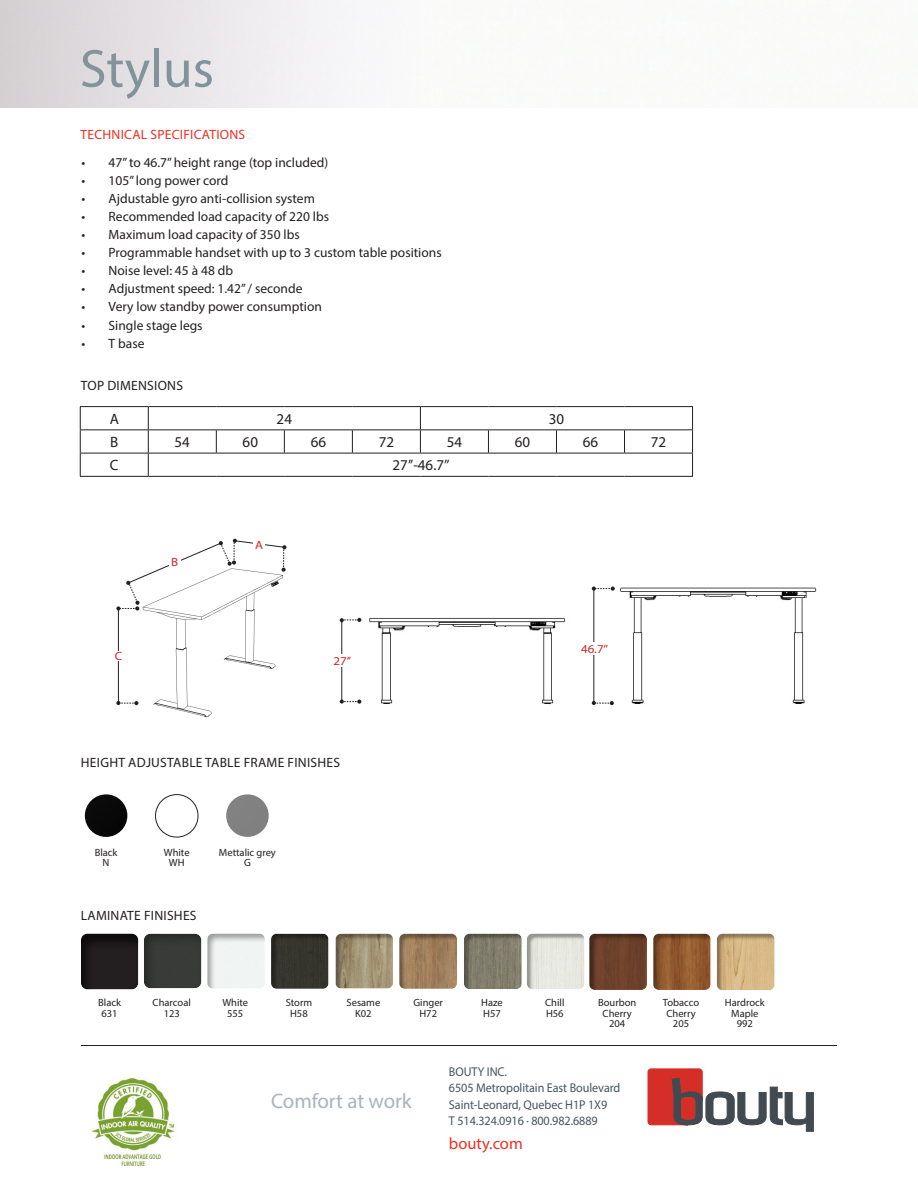
<style>
.page{position:relative;width:918px;height:1188px;background:#fff}
.page>*{position:absolute;margin:0;border:0;box-sizing:border-box;transform-origin:0 0}
.t1{font:54px "Myriad Pro";color:#83939c}
.t2{font:21px "Myriad Pro";letter-spacing:-.005em;color:#a8b4bc}
.t3{font:16.5px "Myriad Pro";color:#ee2e22}
.t4{font:15px "Myriad Pro";color:#231f20}
.t5{font:13.5px "Myriad Pro";color:#231f20}
.t6{font:13.5px "Myriad Pro";letter-spacing:.02em;color:#231f20}
.t7{font:13.5px "Myriad Pro";letter-spacing:.02em;color:#ee2e22}
.t8{font:12.75px/16.5px "Myriad Pro";letter-spacing:-.005em;color:#45555f;scale:.95 1}
.t9{font:12px "Myriad Pro";color:#d1232a;scale:1.08 1}
.t10{font:10.5px/10.5px "Myriad Pro";color:#231f20;text-align:center}
</style>
<div class="page">
<img style="left:369px;top:586px;width:448px;height:120px">
<hr style="left:342px;top:620px;width:1px;height:82px;background:#231f20">
<svg style="left:340px;top:699px;width:21px;height:5px"></svg>
<svg style="left:340px;top:618px;width:21px;height:4px"></svg>
<div style="left:325px;top:655px;width:33px;height:12px;background:#fff"></div>
<hr style="left:594px;top:589px;width:1px;height:114px;background:#231f20">
<svg style="left:592px;top:701px;width:22px;height:4px"></svg>
<div style="left:576px;top:642px;width:37px;height:13px;background:#fff"></div>
<img style="left:91px;top:1078px;width:84px;height:87px">
<svg style="left:399px;top:933px;width:58px;height:56px;background:#9d7f5e"></svg>
<svg style="left:335px;top:933px;width:58px;height:56px;background:#9e9176"></svg>
<svg style="left:207px;top:933px;width:58px;height:56px;fill:#eff3f2"></svg>
<svg style="left:464px;top:934px;width:58px;height:55px;background:#7d7a69"></svg>
<svg style="left:271px;top:933px;width:58px;height:56px;background:#3b3b34"></svg>
<svg style="left:527px;top:934px;width:58px;height:55px;background:#ddddd7"></svg>
<svg style="left:716px;top:933px;width:59px;height:57px;background:#cfb385"></svg>
<svg style="left:653px;top:933px;width:58px;height:57px;background:#8f5c34"></svg>
<svg style="left:589px;top:933px;width:58px;height:57px;background:#6c442f"></svg>
<svg style="left:144px;top:933px;width:58px;height:56px;background:#414340"></svg>
<svg style="left:81px;top:933px;width:57px;height:57px;background:#262223"></svg>
<img style="left:136px;top:611px;width:140px;height:107px">
<hr style="left:80px;top:406px;width:68px;height:1px;background:#231f20">
<hr style="left:148px;top:406px;width:68px;height:1px;background:#231f20">
<hr style="left:216px;top:406px;width:68px;height:1px;background:#231f20">
<hr style="left:284px;top:406px;width:68px;height:1px;background:#231f20">
<hr style="left:352px;top:406px;width:68px;height:1px;background:#231f20">
<hr style="left:420px;top:406px;width:68px;height:1px;background:#231f20">
<hr style="left:488px;top:406px;width:68px;height:1px;background:#231f20">
<hr style="left:556px;top:406px;width:69px;height:1px;background:#231f20">
<hr style="left:625px;top:406px;width:68px;height:1px;background:#231f20">
<hr style="left:80px;top:429px;width:68px;height:1px;background:#231f20">
<hr style="left:148px;top:429px;width:68px;height:1px;background:#231f20">
<hr style="left:216px;top:429px;width:68px;height:1px;background:#231f20">
<svg style="left:216px;top:430px;width:1px;height:23px"></svg>
<hr style="left:284px;top:429px;width:68px;height:1px;background:#231f20">
<svg style="left:284px;top:430px;width:1px;height:23px"></svg>
<hr style="left:352px;top:429px;width:68px;height:1px;background:#231f20">
<svg style="left:352px;top:430px;width:1px;height:23px"></svg>
<hr style="left:420px;top:429px;width:68px;height:1px;background:#231f20">
<svg style="left:420px;top:407px;width:1px;height:46px"></svg>
<hr style="left:488px;top:429px;width:68px;height:1px;background:#231f20">
<svg style="left:488px;top:430px;width:1px;height:23px"></svg>
<hr style="left:556px;top:429px;width:69px;height:1px;background:#231f20">
<svg style="left:556px;top:430px;width:1px;height:23px"></svg>
<hr style="left:625px;top:429px;width:68px;height:1px;background:#231f20">
<svg style="left:624px;top:430px;width:1px;height:23px"></svg>
<hr style="left:80px;top:453px;width:68px;height:1px;background:#231f20">
<svg style="left:80px;top:407px;width:1px;height:69px"></svg>
<hr style="left:148px;top:453px;width:68px;height:1px;background:#231f20">
<svg style="left:148px;top:407px;width:1px;height:69px"></svg>
<hr style="left:216px;top:453px;width:68px;height:1px;background:#231f20">
<hr style="left:284px;top:453px;width:68px;height:1px;background:#231f20">
<hr style="left:352px;top:453px;width:68px;height:1px;background:#231f20">
<hr style="left:420px;top:453px;width:68px;height:1px;background:#231f20">
<hr style="left:488px;top:453px;width:68px;height:1px;background:#231f20">
<hr style="left:556px;top:453px;width:69px;height:1px;background:#231f20">
<hr style="left:625px;top:453px;width:68px;height:1px;background:#231f20">
<svg style="left:692px;top:407px;width:1px;height:69px"></svg>
<hr style="left:80px;top:476px;width:68px;height:1px;background:#231f20">
<hr style="left:148px;top:476px;width:68px;height:1px;background:#231f20">
<hr style="left:216px;top:476px;width:68px;height:1px;background:#231f20">
<hr style="left:284px;top:476px;width:68px;height:1px;background:#231f20">
<hr style="left:352px;top:476px;width:68px;height:1px;background:#231f20">
<hr style="left:420px;top:476px;width:68px;height:1px;background:#231f20">
<hr style="left:488px;top:476px;width:68px;height:1px;background:#231f20">
<hr style="left:556px;top:476px;width:69px;height:1px;background:#231f20">
<hr style="left:625px;top:476px;width:68px;height:1px;background:#231f20">
<svg style="left:592px;top:587px;width:23px;height:4px"></svg>
<hr style="left:118px;top:608px;width:1px;height:95px;background:#231f20">
<svg style="left:116px;top:701px;width:22px;height:4px"></svg>
<div style="left:100px;top:651px;width:37px;height:10px;background:#fff"></div>
<svg style="left:116px;top:539px;width:171px;height:72px"></svg>
<div style="left:169px;top:557px;width:11px;height:10px;background:#fff"></div>
<div style="left:253px;top:539px;width:12px;height:10px;background:#fff"></div>
<img style="left:85px;top:794px;width:42px;height:43px;border-radius:21px">
<img style="left:226px;top:794px;width:43px;height:43px;border-radius:21px">
<div style="left:155px;top:794px;width:43px;height:43px;border:1px solid #231f20;border-radius:50%"></div>
<svg style="left:648px;top:1069px;width:166px;height:63px"></svg>
<hr style="left:81px;top:1045px;width:756px;height:1px;background:#231f20">
<h1 class="t1" style="left:80px;top:48px;width:136px">Stylus</h1>
<p class="t7" style="left:81px;top:129px;width:166px">TECHNICAL SPECIFICATIONS</p>
<p class="t5" style="left:82px;top:157px;width:248px">• 47’’ to 46.7’’ height range (top included)</p>
<p class="t5" style="left:82px;top:175px;width:148px">• 105’’ long power cord</p>
<p class="t5" style="left:82px;top:193px;width:235px">• Ajdustable gyro anti-collision system</p>
<p class="t5" style="left:82px;top:211px;width:249px">• Recommended load capacity of 220 lbs</p>
<p class="t5" style="left:82px;top:230px;width:220px">• Maximum load capacity of 350 lbs</p>
<p class="t5" style="left:82px;top:248px;width:362px">• Programmable handset with up to 3 custom table positions</p>
<p class="t5" style="left:82px;top:266px;width:153px">• Noise level: 45 à 48 db</p>
<p class="t5" style="left:82px;top:284px;width:222px">• Adjustment speed: 1.42’’ / seconde</p>
<p class="t5" style="left:82px;top:302px;width:242px">• Very low standby power consumption</p>
<p class="t5" style="left:82px;top:320px;width:123px">• Single stage legs</p>
<p class="t5" style="left:82px;top:338px;width:64px">• T base</p>
<p class="t6" style="left:81px;top:381px;width:104px">TOP DIMENSIONS</p>
<p class="t4" style="left:110px;top:413px;width:11px">A</p>
<p class="t4" style="left:277px;top:413px;width:17px">24</p>
<p class="t4" style="left:549px;top:413px;width:17px">30</p>
<p class="t4" style="left:110px;top:436px;width:10px">B</p>
<p class="t4" style="left:175px;top:436px;width:17px">54</p>
<p class="t4" style="left:243px;top:436px;width:17px">60</p>
<p class="t4" style="left:311px;top:436px;width:17px">66</p>
<p class="t4" style="left:379px;top:436px;width:17px">72</p>
<p class="t4" style="left:447px;top:436px;width:17px">54</p>
<p class="t4" style="left:515px;top:436px;width:17px">60</p>
<p class="t4" style="left:583px;top:436px;width:17px">66</p>
<p class="t4" style="left:651px;top:436px;width:17px">72</p>
<p class="t4" style="left:110px;top:460px;width:10px">C</p>
<p class="t4" style="left:393px;top:460px;width:58px">27’’-46.7’’</p>
<p class="t9" style="left:115px;top:652px;width:8px">C</p>
<p class="t9" style="left:171px;top:558px;width:8px">B</p>
<p class="t9" style="left:255px;top:540px;width:9px">A</p>
<p class="t9" style="left:333px;top:657px;width:18px">27’’</p>
<p class="t6" style="left:81px;top:758px;width:261px">HEIGHT ADJUSTABLE TABLE FRAME FINISHES</p>
<p class="t10" style="left:95px;top:848px;width:24px">Black<br>N</p>
<p class="t10" style="left:164px;top:848px;width:27px">White<br>WH</p>
<p class="t10" style="left:219px;top:848px;width:58px">Mettalic grey<br>G</p>
<p class="t6" style="left:81px;top:910px;width:117px">LAMINATE FINISHES</p>
<p class="t9" style="left:581px;top:645px;width:27px">46.7’’</p>
<p class="t10" style="left:98px;top:998px;width:24px">Black<br>631</p>
<p class="t10" style="left:153px;top:998px;width:40px">Charcoal<br>123</p>
<p class="t10" style="left:663px;top:998px;width:38px">Tobacco<br>Cherry<br>205</p>
<p class="t10" style="left:222px;top:998px;width:27px">White<br>555</p>
<p class="t10" style="left:725px;top:998px;width:41px">Hardrock<br>Maple<br>992</p>
<p class="t10" style="left:413px;top:998px;width:31px">Ginger<br>H72</p>
<p class="t10" style="left:545px;top:998px;width:21px;text-align:left">Chill<br>H56</p>
<p class="t10" style="left:598px;top:998px;width:40px">Bourbon<br>Cherry<br>204</p>
<p class="t10" style="left:286px;top:998px;width:28px">Storm<br>H58</p>
<p class="t10" style="left:347px;top:998px;width:35px">Sesame<br>K02</p>
<p class="t10" style="left:481px;top:998px;width:23px;text-align:left">Haze<br>H57</p>
<h2 class="t2" style="left:271px;top:1093px;width:142px">Comfort at work</h2>
<p class="t8" style="left:449px;top:1064px;width:182px">BOUTY INC.<br>6505 Metropolitain East Boulevard<br>Saint-Leonard, Quebec H1P 1X9<br>T 514.324.0916 · 800.982.6889</p>
<p class="t3" style="left:449px;top:1137px;width:75px">bouty.com</p>
</div>
